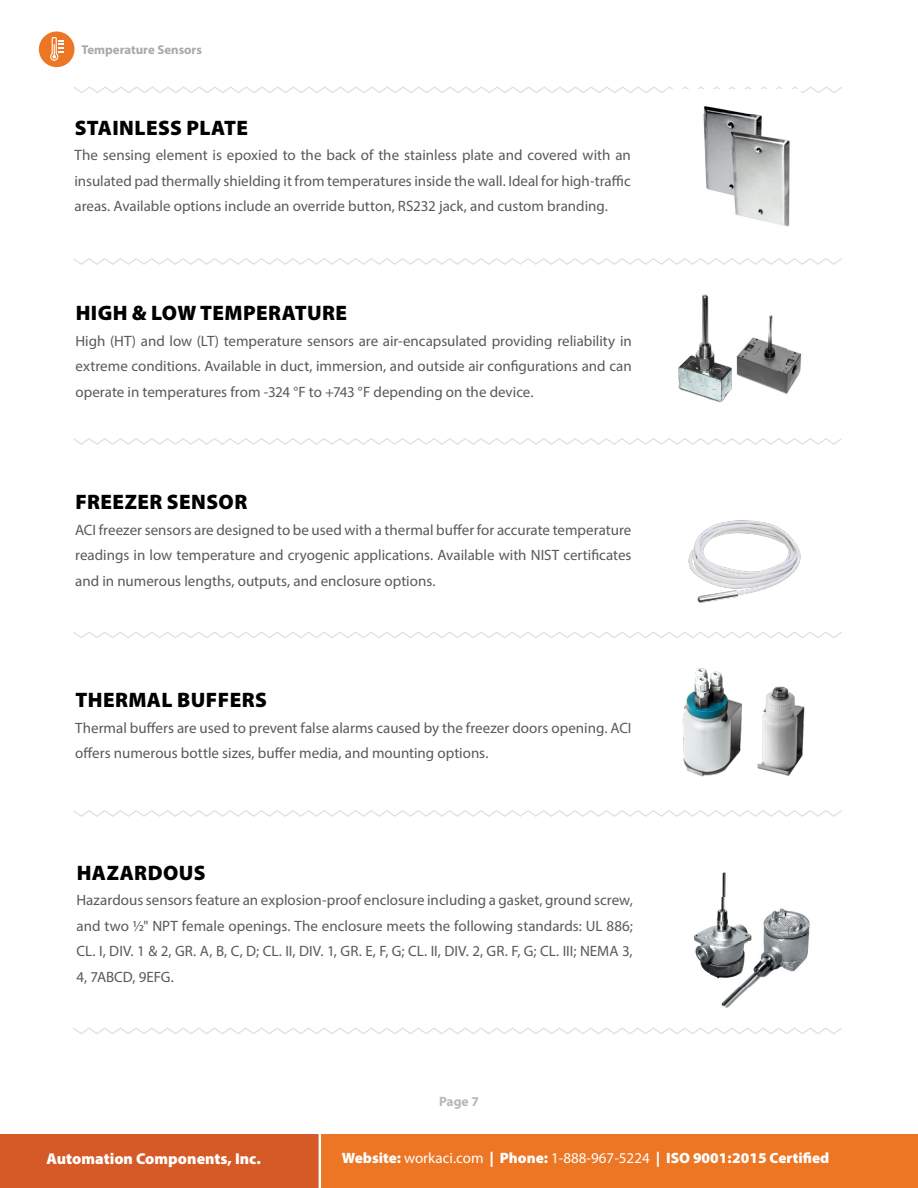
<style>
.page{position:relative;width:918px;height:1188px;background:#fff}
.page>*{position:absolute;margin:0;border:0;box-sizing:border-box;transform-origin:0 0}
.t1{font:900 21px "Myriad Pro";letter-spacing:.02em;color:#000}
.t2{font:900 15.75px "Myriad Pro";color:#fff}
.t3{font:15px/25.5px "Myriad Pro";color:#58595b;text-align:justify}
.t4{font:900 15px "Myriad Pro";color:#fff}
.t5{font:700 13.5px "Myriad Pro";color:#b9b6b6}
.t6{font:700 12.75px "Myriad Pro";color:#a8a8ac}
.s1{font-weight:400}
</style>
<div class="page">
<div style="left:0;top:1134px;width:321px;height:54px;background:#d65a27"></div>
<div style="left:321px;top:1134px;width:597px;height:54px;background:#ec7624"></div>
<hr style="left:319px;top:1134px;width:2px;height:54px;background:#fff">
<div style="left:39px;top:32px;width:36px;height:35px;background:#ec7624;border-radius:50%"></div>
<svg style="left:50px;top:37px;width:14px;height:24px"></svg>
<img style="left:765px;top:686px;width:40px;height:90px">
<svg style="left:74px;top:86px;width:768px;height:7px"></svg>
<img style="left:666px;top:89px;width:90px;height:25px">
<img style="left:756px;top:89px;width:45px;height:4px">
<img style="left:784px;top:224px;width:6px;height:3px">
<img style="left:703px;top:114px;width:87px;height:110px">
<svg style="left:73px;top:258px;width:769px;height:7px"></svg>
<svg style="left:73px;top:438px;width:769px;height:7px"></svg>
<svg style="left:73px;top:631px;width:769px;height:7px"></svg>
<svg style="left:73px;top:810px;width:769px;height:7px"></svg>
<svg style="left:73px;top:1027px;width:769px;height:7px"></svg>
<img style="left:752px;top:315px;width:50px;height:79px">
<img style="left:678px;top:294px;width:74px;height:109px">
<img style="left:688px;top:520px;width:113px;height:83px">
<img style="left:682px;top:668px;width:83px;height:109px">
<img style="left:782px;top:908px;width:28px;height:64px">
<img style="left:721px;top:986px;width:30px;height:22px">
<img style="left:722px;top:872px;width:4px;height:25px">
<img style="left:694px;top:927px;width:16px;height:47px">
<img style="left:710px;top:897px;width:72px;height:89px">
<p class="t6" style="left:81px;top:41px;width:122px">Temperature Sensors</p>
<h1 class="t1" style="left:75px;top:113px;width:175px">STAINLESS PLATE</h1>
<p class="t3" style="left:75px;top:142px;width:558px">The sensing element is epoxied to the back of the stainless plate and covered with an insulated pad thermally shielding it from temperatures inside the wall. Ideal for high-traffic areas. Available options include an override button, RS232 jack, and custom branding.</p>
<h1 class="t1" style="left:76px;top:299px;width:273px">HIGH &amp; LOW TEMPERATURE</h1>
<p class="t3" style="left:75px;top:328px;width:558px">High (HT) and low (LT) temperature sensors are air-encapsulated providing reliability in extreme conditions. Available in duct, immersion, and outside air configurations and can operate in temperatures from -324 °F to +743 °F depending on the device.</p>
<h1 class="t1" style="left:75px;top:488px;width:173px">FREEZER SENSOR</h1>
<p class="t3" style="left:75px;top:517px;width:558px">ACI freezer sensors are designed to be used with a thermal buffer for accurate temperature readings in low temperature and cryogenic applications. Available with NIST certificates and in numerous lengths, outputs, and enclosure options.</p>
<h1 class="t1" style="left:75px;top:686px;width:193px">THERMAL BUFFERS</h1>
<p class="t3" style="left:75px;top:715px;width:558px">Thermal buffers are used to prevent false alarms caused by the freezer doors opening. ACI offers numerous bottle sizes, buffer media, and mounting options.</p>
<h1 class="t1" style="left:77px;top:859px;width:130px">HAZARDOUS</h1>
<p class="t3" style="left:76px;top:887px;width:558px">Hazardous sensors feature an explosion-proof enclosure including a gasket, ground screw, and two ½" NPT female openings. The enclosure meets the following standards: UL 886; CL. I, DIV. 1 &amp; 2, GR. A, B, C, D; CL. II, DIV. 1, GR. E, F, G; CL. II, DIV. 2, GR. F, G; CL. III; NEMA 3, 4, 7ABCD, 9EFG.</p>
<p class="t5" style="left:439px;top:1092px;width:41px">Page 7</p>
<p class="t2" style="left:46px;top:1148px;width:216px">Automation Components, Inc.</p>
<p class="t4" style="left:342px;top:1148px;width:489px">Website: <span class="s1">workaci.com</span> | Phone: <span class="s1">1-888-967-5224</span> | ISO 9001:2015 Certified</p>
</div>
